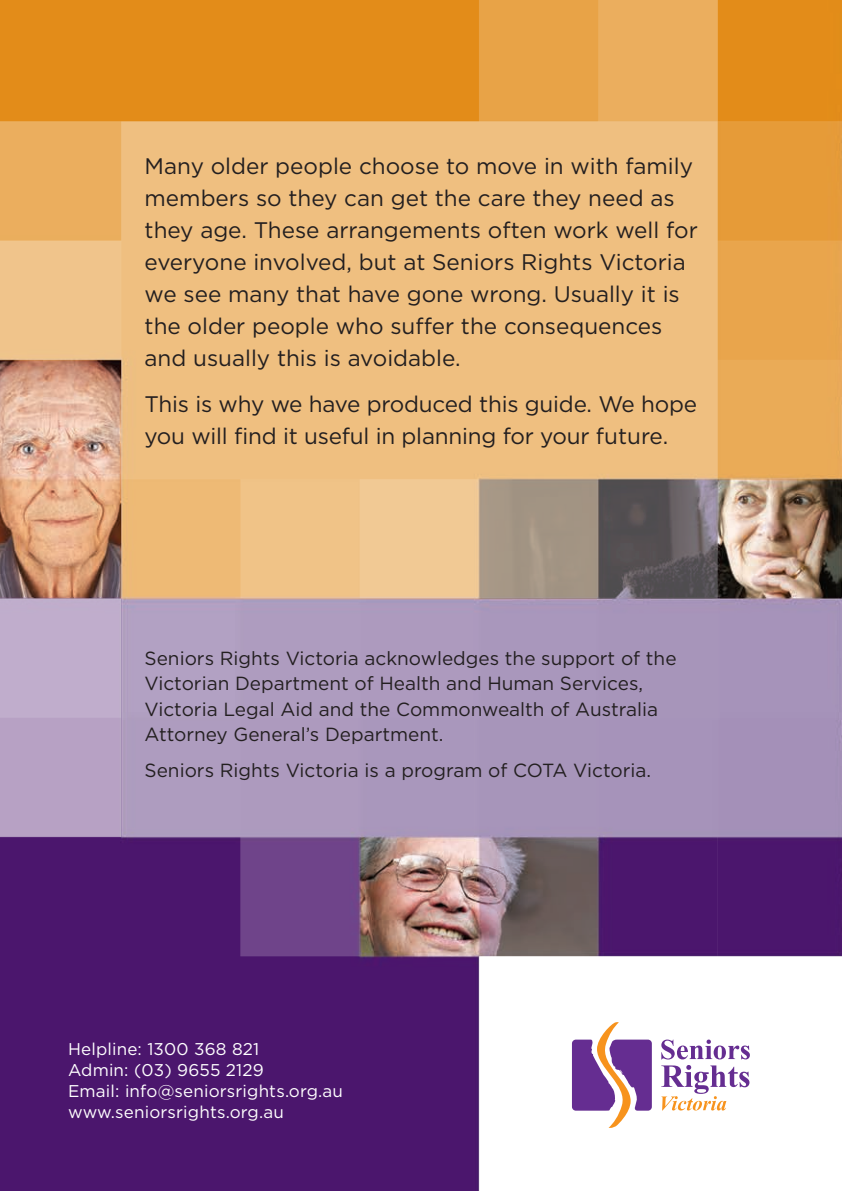
<style>
.page{position:relative;width:842px;height:1191px;background:#fff}
.page>*{position:absolute;margin:0;border:0;box-sizing:border-box;transform-origin:0 0}
.body{font:22.4px/32px "Gotham";color:#231f20}
.body-2{font:19px/25px "Gotham";color:#231f20}
.t1{font:17px "Gotham";letter-spacing:.01em;color:#fff}
</style>
<div class="page">
<img style="left:0;top:0;width:842px;height:1191px">
<svg style="left:661px;top:1039px;width:89px;height:20px"></svg>
<svg style="left:661px;top:1065px;width:88px;height:45px"></svg>
<svg style="left:572px;top:1021px;width:80px;height:107px"></svg>
<p class="body" style="left:145px;top:149px;width:555px">Many older people choose to move in with family members so they can get the care they need as they age. These arrangements often work well for everyone involved, but at Seniors Rights Victoria we see many that have gone wrong. Usually it is the older people who suffer the consequences and usually this is avoidable.</p>
<p class="body" style="left:145px;top:387px;width:554px">This is why we have produced this guide. We hope you will find it useful in planning for your future.</p>
<p class="body-2" style="left:145px;top:646px;width:533px">Seniors Rights Victoria acknowledges the support of the Victorian Department of Health and Human Services, Victoria Legal Aid and the Commonwealth of Australia Attorney General’s Department.</p>
<p class="body-2" style="left:145px;top:757px;width:508px">Seniors Rights Victoria is a program of COTA Victoria.</p>
<p class="t1" style="left:68px;top:1039px;width:193px">Helpline: 1300 368 821</p>
<p class="t1" style="left:68px;top:1060px;width:197px">Admin: (03) 9655 2129</p>
<p class="t1" style="left:68px;top:1081px;width:277px">Email: info@seniorsrights.org.au</p>
<p class="t1" style="left:68px;top:1102px;width:217px">www.seniorsrights.org.au</p>
</div>
